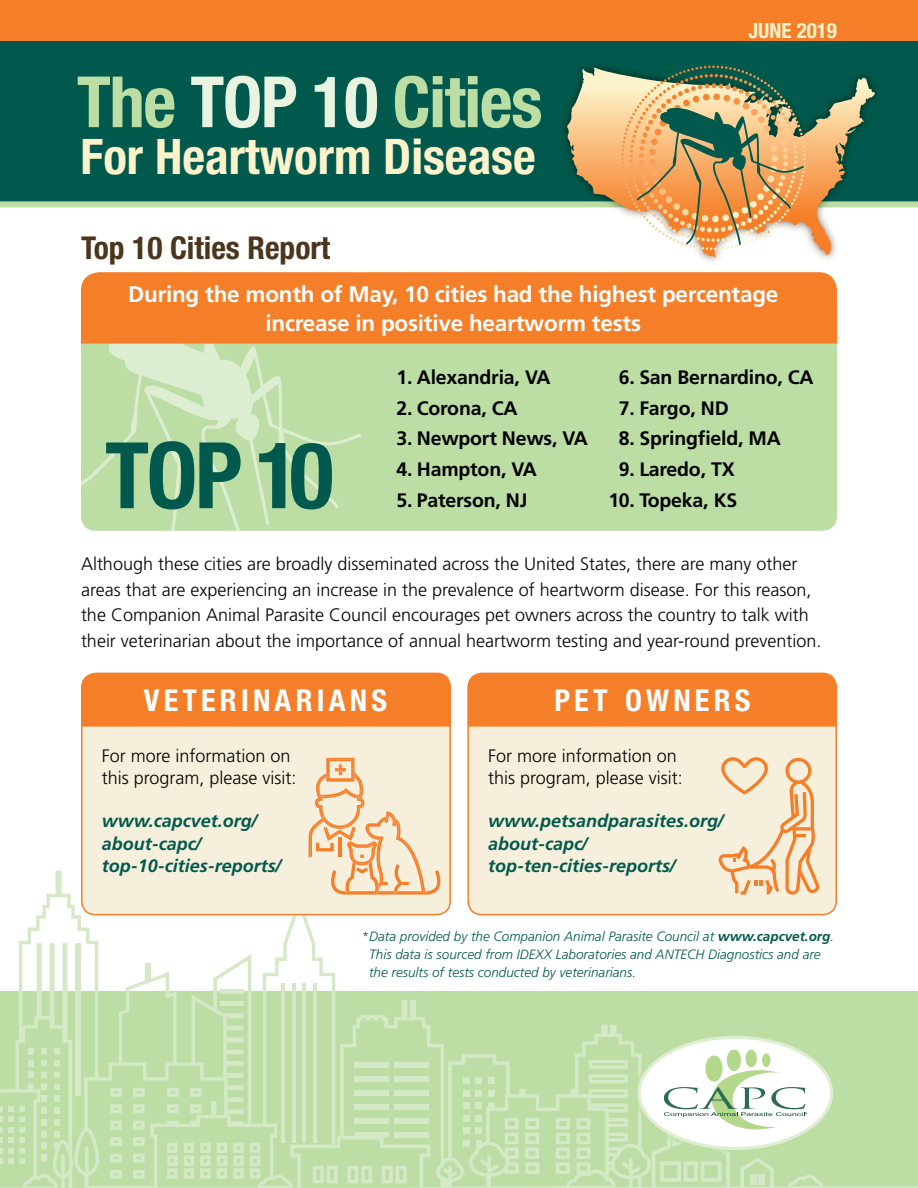
<style>
.page{position:relative;width:918px;height:1188px;background:#fff}
.page>*{position:absolute;margin:0;border:0;box-sizing:border-box;transform-origin:0 0}
.t1{font:700 condensed 91.95px "Helvetica Neue";color:#00594c}
.t2{font:700 condensed 70.8px "Helvetica Neue";letter-spacing:-.02em;color:#bcdda4}
.t3{font:700 condensed 49.05px "Helvetica Neue";color:#fdf3cb}
.t4{font:700 condensed 31.5px "Helvetica Neue";color:#4b351d}
.t5{font:700 condensed 30.3px "Helvetica Neue";letter-spacing:.14em;color:#fff}
.t6{font:700 22.5px/28.5px "Frutiger";letter-spacing:-.01em;color:#fff;text-align:center}
.t7{font:700 condensed 21px "Helvetica Neue";color:#fdf3cb}
.t8{font:700 19.5px "Frutiger";letter-spacing:-.01em;color:#000}
.t9{font:300 18px/25.5px "Frutiger";color:#000}
.t10{font:italic 700 18px/22.5px "Frutiger";color:#00594c}
.t11{font:italic 300 13.5px/18px "Frutiger";color:#00594c}
.s1{color:#e8f3e0}
.s2{font-weight:700}
</style>
<div class="page">
<svg style="left:0;top:870px;width:918px;height:318px;fill:#bcdda4"></svg>
<div style="left:362px;top:344px;width:475px;height:187px;background:#bcdda4"></div>
<div style="left:0;top:0;width:918px;height:201px;background:#00594c"></div>
<div style="left:0;top:0;width:918px;height:40px;background:#f57e29"></div>
<div style="left:0;top:201px;width:918px;height:6px;background:#bcdda4"></div>
<svg style="left:638px;top:1036px;width:195px;height:114px"></svg>
<div style="left:727px;top:1049px;width:14px;height:22px;background:#b4d88b;border-radius:50%"></div>
<div style="left:705px;top:1056px;width:18px;height:26px;background:#b4d88b;border-radius:50%"></div>
<div style="left:745px;top:1050px;width:12px;height:17px;background:#b4d88b;border-radius:50%"></div>
<div style="left:762px;top:1054px;width:8px;height:13px;background:#b4d88b;border-radius:50%"></div>
<svg style="left:664px;top:1065px;width:143px;height:71px"></svg>
<div style="left:634px;top:1033px;width:202px;height:120px;border:6px solid #bcdda4;border-radius:50%"></div>
<img style="left:560px;top:65px;width:321px;height:197px">
<svg style="left:567px;top:66px;width:237px;height:179px"></svg>
<div style="left:82px;top:674px;width:368px;height:241px;background:#f6efdb;border-radius:14px"></div>
<div style="left:81px;top:673px;width:370px;height:242px;border:2px solid #f57e29;border-radius:14px"></div>
<div style="left:81px;top:672px;width:370px;height:55px;background:#f57e29"></div>
<svg style="left:309px;top:758px;width:132px;height:137px"></svg>
<div style="left:468px;top:674px;width:368px;height:241px;background:#f6efdb;border-radius:14px"></div>
<div style="left:467px;top:673px;width:370px;height:242px;border:2px solid #f57e29;border-radius:14px"></div>
<svg style="left:718px;top:757px;width:102px;height:138px"></svg>
<div style="left:467px;top:672px;width:370px;height:55px;background:#f57e29"></div>
<svg style="left:81px;top:344px;width:281px;height:187px;background:#c2e0ac"></svg>
<div style="left:81px;top:272px;width:756px;height:72px;background:#f57e29"></div>
<h2 class="t2" style="left:77px;top:59px;width:467px">The <span class="s1">TOP 10</span> Cities</h2>
<h3 class="t3" style="left:81px;top:127px;width:457px">For Heartworm Disease</h3>
<h3 class="t4" style="left:81px;top:229px;width:251px">Top 10 Cities Report</h3>
<p class="t7" style="left:748px;top:18px;width:90px">JUNE 2019</p>
<p class="t6" style="left:128px;top:280px;width:652px">During the month of May, 10 cities had the highest percentage increase in positive heartworm tests</p>
<h1 class="t1" style="left:105px;top:420px;width:230px">TOP 10</h1>
<p class="t8" style="left:396px;top:366px;width:156px">1. Alexandria, VA</p>
<p class="t8" style="left:396px;top:396px;width:123px">2. Corona, CA</p>
<p class="t8" style="left:396px;top:427px;width:193px">3. Newport News, VA</p>
<p class="t8" style="left:396px;top:458px;width:142px">4. Hampton, VA</p>
<p class="t8" style="left:396px;top:489px;width:132px">5. Paterson, NJ</p>
<p class="t8" style="left:619px;top:366px;width:196px">6. San Bernardino, CA</p>
<p class="t8" style="left:619px;top:396px;width:111px">7. Fargo, ND</p>
<p class="t8" style="left:619px;top:427px;width:163px">8. Springfield, MA</p>
<p class="t8" style="left:619px;top:458px;width:117px">9. Laredo, TX</p>
<p class="t8" style="left:608px;top:489px;width:130px">10. Topeka, KS</p>
<p class="t9" style="left:81px;top:551px;width:742px">Although these cities are broadly disseminated across the United States, there are many other areas that are experiencing an increase in the prevalence of heartworm disease. For this reason, the Companion Animal Parasite Council encourages pet owners across the country to talk with their veterinarian about the importance of annual heartworm testing and year-round prevention.</p>
<h3 class="t5" style="left:144px;top:682px;width:245px">VETERINARIANS</h3>
<p class="t9" style="left:102px;top:744px;width:196px;line-height:22.5px">For more information on this program, please visit:</p>
<p class="t10" style="left:102px;top:809px;width:181px">www.capcvet.org/ about-capc/ top-10-cities-reports/</p>
<h3 class="t5" style="left:554px;top:682px;width:198px">PET OWNERS</h3>
<p class="t9" style="left:488px;top:744px;width:196px;line-height:22.5px">For more information on this program, please visit:</p>
<p class="t10" style="left:488px;top:809px;width:237px">www.petsandparasites.org/ about-capc/ top-ten-cities-reports/</p>
<p class="t11" style="left:369px;top:927px;width:467px;text-indent:-8px">*Data provided by the Companion Animal Parasite Council at <span class="s2">www.capcvet.org</span>.<br>This data is sourced from IDEXX Laboratories and ANTECH Diagnostics and are the results of tests conducted by veterinarians.</p>
</div>
